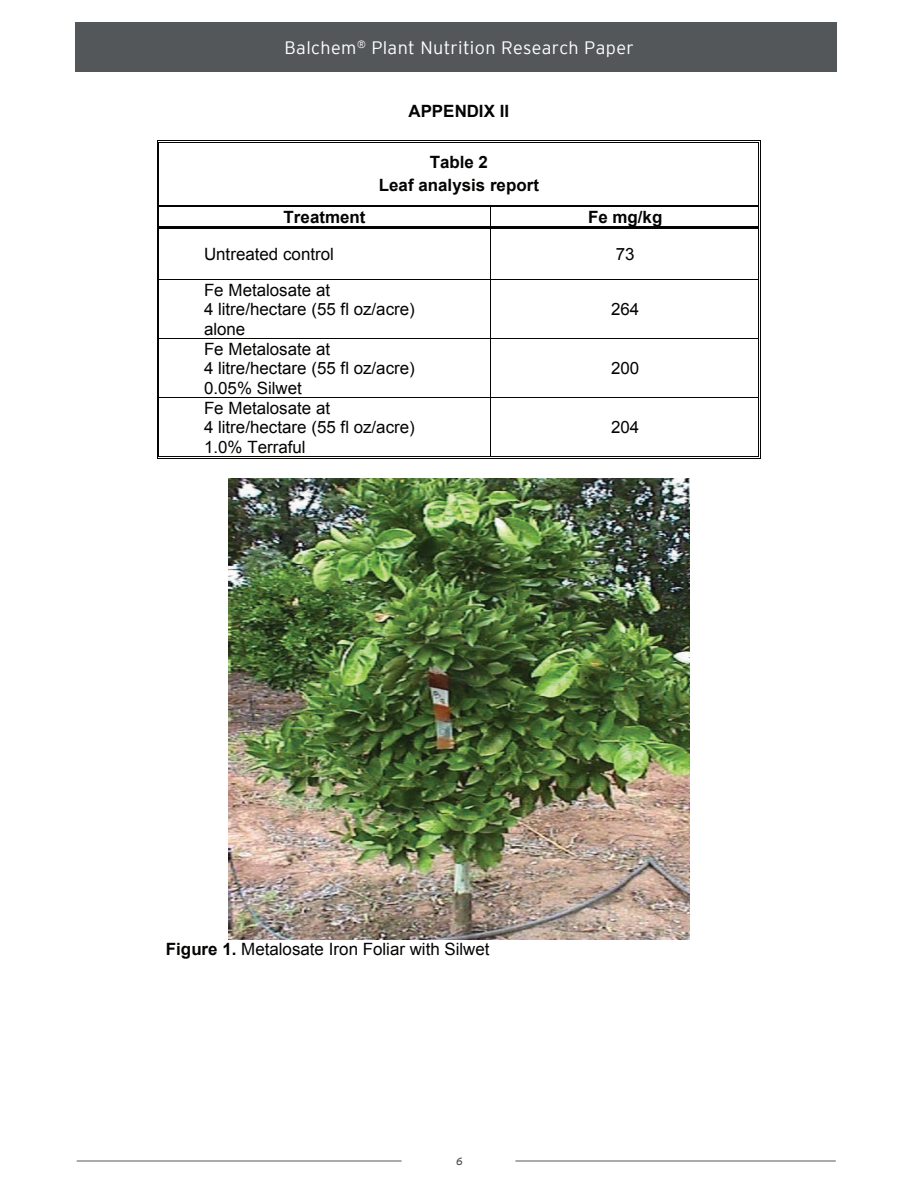
<style>
.page{position:relative;width:918px;height:1188px;background:#fff}
.page>*{position:absolute;margin:0;border:0;box-sizing:border-box;transform-origin:0 0}
.t1{font:300 18px "Interstate";letter-spacing:.02em;color:#fff}
.t2{font:16.95px/19.8px "Arial";color:#040503}
.t3{font:700 16.95px/22.6px "Arial";color:#040503;text-align:center}
.t4{font:italic 10.5px "Interstate";color:#535759}
.s1{font-weight:700}
</style>
<div class="page">
<hr style="left:159px;top:141px;width:600px;height:1px;background:#040503">
<hr style="left:159px;top:142px;width:600px;height:1px;background:#040503">
<hr style="left:159px;top:143px;width:1px;height:62px;background:#040503">
<hr style="left:157px;top:143px;width:1px;height:62px;background:#040503">
<hr style="left:760px;top:143px;width:1px;height:62px;background:#040503">
<hr style="left:759px;top:143px;width:1px;height:62px;background:#040503">
<hr style="left:159px;top:205px;width:331px;height:1px;background:#040503">
<hr style="left:159px;top:206px;width:331px;height:1px;background:#040503">
<hr style="left:492px;top:205px;width:267px;height:1px;background:#040503">
<hr style="left:492px;top:206px;width:267px;height:1px;background:#040503">
<svg style="left:490px;top:205px;width:2px;height:22px"></svg>
<svg style="left:157px;top:205px;width:3px;height:24px"></svg>
<hr style="left:159px;top:227px;width:600px;height:2px;background:#040503">
<svg style="left:760px;top:205px;width:1px;height:24px"></svg>
<hr style="left:159px;top:229px;width:1px;height:50px;background:#040503">
<hr style="left:157px;top:229px;width:1px;height:50px;background:#040503">
<hr style="left:490px;top:229px;width:1px;height:50px;background:#040503">
<hr style="left:760px;top:229px;width:1px;height:50px;background:#040503">
<hr style="left:759px;top:229px;width:1px;height:50px;background:#040503">
<hr style="left:159px;top:279px;width:600px;height:1px;background:#040503">
<hr style="left:159px;top:280px;width:1px;height:39px;background:#040503">
<hr style="left:157px;top:280px;width:1px;height:39px;background:#040503">
<hr style="left:490px;top:280px;width:1px;height:39px;background:#040503">
<hr style="left:760px;top:280px;width:1px;height:39px;background:#040503">
<hr style="left:759px;top:280px;width:1px;height:39px;background:#040503">
<svg style="left:490px;top:319px;width:1px;height:19px"></svg>
<svg style="left:157px;top:319px;width:2px;height:20px"></svg>
<hr style="left:159px;top:338px;width:600px;height:1px;background:#040503">
<svg style="left:760px;top:319px;width:1px;height:20px"></svg>
<hr style="left:159px;top:339px;width:1px;height:39px;background:#040503">
<hr style="left:157px;top:339px;width:1px;height:39px;background:#040503">
<hr style="left:490px;top:339px;width:1px;height:39px;background:#040503">
<hr style="left:760px;top:339px;width:1px;height:39px;background:#040503">
<hr style="left:759px;top:339px;width:1px;height:39px;background:#040503">
<svg style="left:490px;top:378px;width:1px;height:19px"></svg>
<svg style="left:157px;top:378px;width:2px;height:20px"></svg>
<hr style="left:159px;top:397px;width:600px;height:1px;background:#040503">
<svg style="left:760px;top:378px;width:1px;height:20px"></svg>
<hr style="left:159px;top:398px;width:1px;height:39px;background:#040503">
<hr style="left:157px;top:398px;width:1px;height:39px;background:#040503">
<hr style="left:490px;top:398px;width:1px;height:39px;background:#040503">
<hr style="left:760px;top:398px;width:1px;height:39px;background:#040503">
<hr style="left:759px;top:398px;width:1px;height:39px;background:#040503">
<svg style="left:157px;top:437px;width:3px;height:22px"></svg>
<hr style="left:159px;top:458px;width:331px;height:1px;background:#040503">
<hr style="left:159px;top:457px;width:331px;height:1px;background:#040503">
<svg style="left:490px;top:437px;width:2px;height:20px"></svg>
<hr style="left:490px;top:458px;width:269px;height:1px;background:#040503">
<hr style="left:492px;top:457px;width:267px;height:1px;background:#040503">
<svg style="left:759px;top:437px;width:2px;height:22px"></svg>
<img style="left:228px;top:478px;width:462px;height:461px">
<div style="left:75px;top:22px;width:762px;height:50px;background:#535759"></div>
<hr style="left:515px;top:1161px;width:321px;height:1px;background:#555759">
<hr style="left:77px;top:1161px;width:325px;height:1px;background:#555759">
<p class="t1" style="left:284px;top:38px;width:351px">Balchem<sup>®</sup> Plant Nutrition Research Paper</p>
<p class="t3" style="left:409px;top:101px;width:102px">APPENDIX II</p>
<p class="t3" style="left:379px;top:152px;width:162px">Table 2<br>Leaf analysis report</p>
<p class="t3" style="left:284px;top:206px;width:83px">Treatment</p>
<p class="t3" style="left:588px;top:206px;width:76px">Fe mg/kg</p>
<p class="t2" style="left:204px;top:244px;width:131px">Untreated control</p>
<p class="t2" style="left:616px;top:244px;width:20px">73</p>
<p class="t2" style="left:204px;top:280px;width:212px">Fe Metalosate at<br>4 litre/hectare (55 fl oz/acre)</p>
<p class="t2" style="left:611px;top:299px;width:30px">264</p>
<p class="t2" style="left:204px;top:319px;width:212px">alone<br>Fe Metalosate at<br>4 litre/hectare (55 fl oz/acre)</p>
<p class="t2" style="left:204px;top:378px;width:212px">0.05% Silwet<br>Fe Metalosate at<br>4 litre/hectare (55 fl oz/acre)</p>
<p class="t2" style="left:204px;top:437px;width:103px">1.0% Terraful</p>
<p class="t2" style="left:611px;top:359px;width:30px">200</p>
<p class="t2" style="left:611px;top:418px;width:30px">204</p>
<p class="t2" style="left:166px;top:940px;width:325px"><span class="s1">Figure 1.</span> Metalosate Iron Foliar with Silwet</p>
<p class="t4" style="left:456px;top:1155px;width:8px">6</p>
</div>
